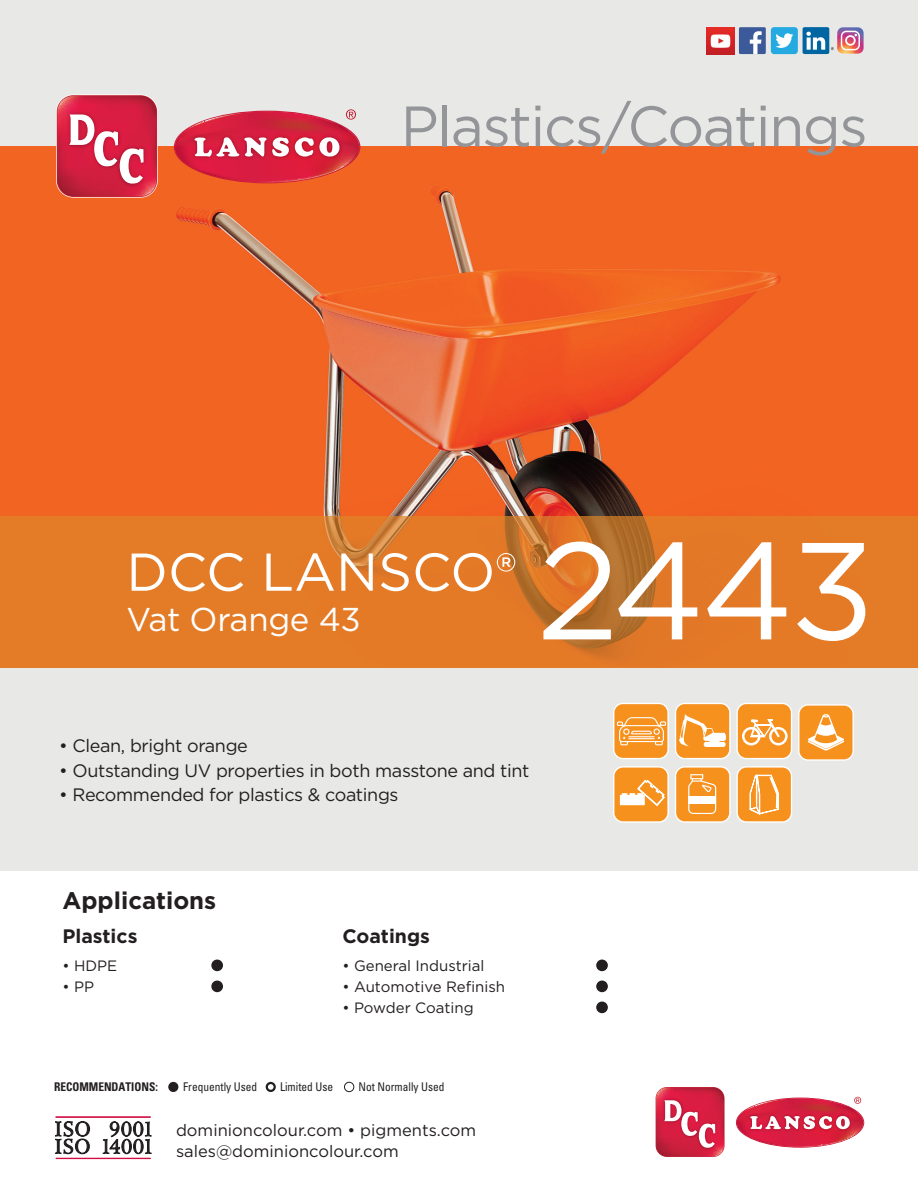
<style>
.page{position:relative;width:918px;height:1188px;background:#fff}
.page>*{position:absolute;margin:0;border:0;box-sizing:border-box;transform-origin:0 0}
.t1{font:137.7px "Gotham";color:#fff}
.t2{font:57px "Gotham";letter-spacing:-.025em;color:#939598}
.t3{font:53.1px "Gotham";color:#fff}
.t4{font:33px "Gotham";letter-spacing:-.01em;color:#fff}
.t5{font:700 24px "Gotham";color:#231f20}
.t6{font:700 19.5px "Gotham";color:#231f20}
.t7{font:18px "Gotham";letter-spacing:-.02em;color:#231f20}
.t8{font:16.5px "Gotham";color:#231f20}
.t9{font:15px "Gotham";color:#231f20}
.t10{font:condensed 12px "Univers";color:#231f20;scale:.95 1}
.t11{font:700 condensed 12px "Univers";color:#231f20;scale:.95 1}
</style>
<div class="page">
<div style="left:0;top:0;width:918px;height:189px;background:#e8e9e7"></div>
<img style="left:0;top:147px;width:918px;height:369px">
<div style="left:0;top:668px;width:918px;height:202px;background:#e8e9e7"></div>
<svg style="left:0;top:516px;width:918px;height:152px;fill:#e47a26"></svg>
<div style="left:168px;top:1082px;width:10px;height:10px;background:#231f20;border-radius:50%"></div>
<div style="left:266px;top:1082px;width:10px;height:10px;border:2px solid #231f20;border-radius:50%"></div>
<div style="left:344px;top:1082px;width:10px;height:10px;border:1px solid #231f20;border-radius:50%"></div>
<div style="left:803px;top:27px;width:26px;height:27px;background:#0066a1;border-radius:2px"></div>
<svg style="left:806px;top:32px;width:19px;height:18px"></svg>
<div style="left:771px;top:27px;width:27px;height:27px;background:#24aae1;border-radius:3px"></div>
<svg style="left:775px;top:33px;width:18px;height:15px"></svg>
<div style="left:739px;top:27px;width:27px;height:27px;background:#3c5a99"></div>
<svg style="left:750px;top:31px;width:12px;height:23px"></svg>
<img style="left:707px;top:27px;width:27px;height:27px">
<svg style="left:55px;top:1121px;width:97px;height:34px"></svg>
<hr style="left:56px;top:1116px;width:95px;height:2px;background:#d20d44">
<hr style="left:56px;top:1158px;width:95px;height:1px;background:#d20d44">
<div style="left:212px;top:960px;width:10px;height:10px;background:#231f20;border-radius:50%"></div>
<div style="left:211px;top:960px;width:12px;height:11px;border:2px solid #231f20;border-radius:50%"></div>
<div style="left:212px;top:981px;width:10px;height:10px;background:#231f20;border-radius:50%"></div>
<div style="left:211px;top:981px;width:12px;height:11px;border:2px solid #231f20;border-radius:50%"></div>
<svg style="left:831px;top:27px;width:33px;height:27px"></svg>
<div style="left:675px;top:703px;width:56px;height:56px;border:3px solid #fff;border-radius:9px"></div>
<div style="left:613px;top:703px;width:56px;height:56px;border:3px solid #fff;border-radius:9px"></div>
<div style="left:613px;top:766px;width:56px;height:57px;border:3px solid #fff;border-radius:9px"></div>
<div style="left:798px;top:704px;width:56px;height:57px;border:3px solid #fff;border-radius:9px"></div>
<div style="left:675px;top:766px;width:56px;height:57px;border:3px solid #fff;border-radius:9px"></div>
<div style="left:736px;top:766px;width:56px;height:57px;border:3px solid #fff;border-radius:9px"></div>
<div style="left:736px;top:703px;width:56px;height:56px;border:3px solid #fff;border-radius:9px"></div>
<div style="left:614px;top:704px;width:53px;height:54px;background:#f6911e;border-radius:9px"></div>
<svg style="left:617px;top:717px;width:49px;height:28px"></svg>
<div style="left:676px;top:704px;width:53px;height:54px;background:#f6911e;border-radius:9px"></div>
<svg style="left:679px;top:715px;width:47px;height:32px"></svg>
<div style="left:614px;top:768px;width:53px;height:53px;background:#f6911e;border-radius:9px"></div>
<svg style="left:620px;top:780px;width:45px;height:26px"></svg>
<div style="left:800px;top:706px;width:52px;height:53px;background:#f6911e;border-radius:9px"></div>
<svg style="left:808px;top:714px;width:36px;height:37px"></svg>
<div style="left:676px;top:768px;width:53px;height:53px;background:#f6911e;border-radius:9px"></div>
<svg style="left:688px;top:774px;width:28px;height:40px"></svg>
<div style="left:689px;top:796px;width:27px;height:7px;background:#fff"></div>
<div style="left:738px;top:768px;width:53px;height:53px;background:#f6911e;border-radius:9px"></div>
<svg style="left:749px;top:774px;width:30px;height:41px"></svg>
<div style="left:738px;top:704px;width:53px;height:54px;background:#f6911e;border-radius:9px"></div>
<svg style="left:742px;top:719px;width:46px;height:26px"></svg>
<div style="left:56px;top:95px;width:102px;height:103px;border:3px solid #fff;border-radius:16px"></div>
<div style="left:57px;top:95px;width:100px;height:102px;border:2px solid #c42135;border-radius:16px"></div>
<svg style="left:57px;top:96px;width:99px;height:100px"></svg>
<svg style="left:175px;top:109px;width:184px;height:73px"></svg>
<div style="left:656px;top:1087px;width:69px;height:70px;border:1px solid #c42135;border-radius:11px"></div>
<svg style="left:656px;top:1088px;width:68px;height:68px"></svg>
<svg style="left:737px;top:1097px;width:126px;height:50px"></svg>
<div style="left:597px;top:960px;width:10px;height:10px;background:#231f20;border-radius:50%"></div>
<div style="left:596px;top:960px;width:12px;height:11px;border:2px solid #231f20;border-radius:50%"></div>
<div style="left:597px;top:981px;width:10px;height:10px;background:#231f20;border-radius:50%"></div>
<div style="left:596px;top:981px;width:12px;height:11px;border:2px solid #231f20;border-radius:50%"></div>
<div style="left:597px;top:1002px;width:10px;height:10px;background:#231f20;border-radius:50%"></div>
<div style="left:596px;top:1002px;width:12px;height:11px;border:2px solid #231f20;border-radius:50%"></div>
<p class="t2" style="left:401px;top:90px;width:469px">Plastics/Coatings</p>
<p class="t3" style="left:126px;top:538px;width:392px">DCC LANSCO®</p>
<p class="t4" style="left:126px;top:598px;width:236px">Vat Orange 43</p>
<p class="t1" style="left:537px;top:503px;width:339px">2443</p>
<p class="t7" style="left:59px;top:734px;width:190px">• Clean, bright orange</p>
<p class="t7" style="left:59px;top:759px;width:472px">• Outstanding UV properties in both masstone and tint</p>
<p class="t7" style="left:59px;top:783px;width:341px">• Recommended for plastics &amp; coatings</p>
<p class="t5" style="left:63px;top:884px;width:155px">Applications</p>
<p class="t6" style="left:63px;top:924px;width:76px">Plastics</p>
<p class="t9" style="left:63px;top:956px;width:56px">• HDPE</p>
<p class="t9" style="left:63px;top:977px;width:33px">• PP</p>
<p class="t6" style="left:342px;top:924px;width:89px">Coatings</p>
<p class="t9" style="left:342px;top:956px;width:144px">• General Industrial</p>
<p class="t9" style="left:342px;top:977px;width:164px">• Automotive Refinish</p>
<p class="t9" style="left:342px;top:998px;width:133px">• Powder Coating</p>
<p class="t11" style="left:54px;top:1079px;width:111px">RECOMMENDATIONS:</p>
<p class="t10" style="left:183px;top:1079px;width:79px">Frequently Used</p>
<p class="t10" style="left:280px;top:1079px;width:57px">Limited Use</p>
<p class="t10" style="left:359px;top:1079px;width:92px">Not Normally Used</p>
<p class="t8" style="left:176px;top:1120px;width:302px">dominioncolour.com • pigments.com</p>
<p class="t8" style="left:176px;top:1141px;width:224px">sales@dominioncolour.com</p>
</div>
